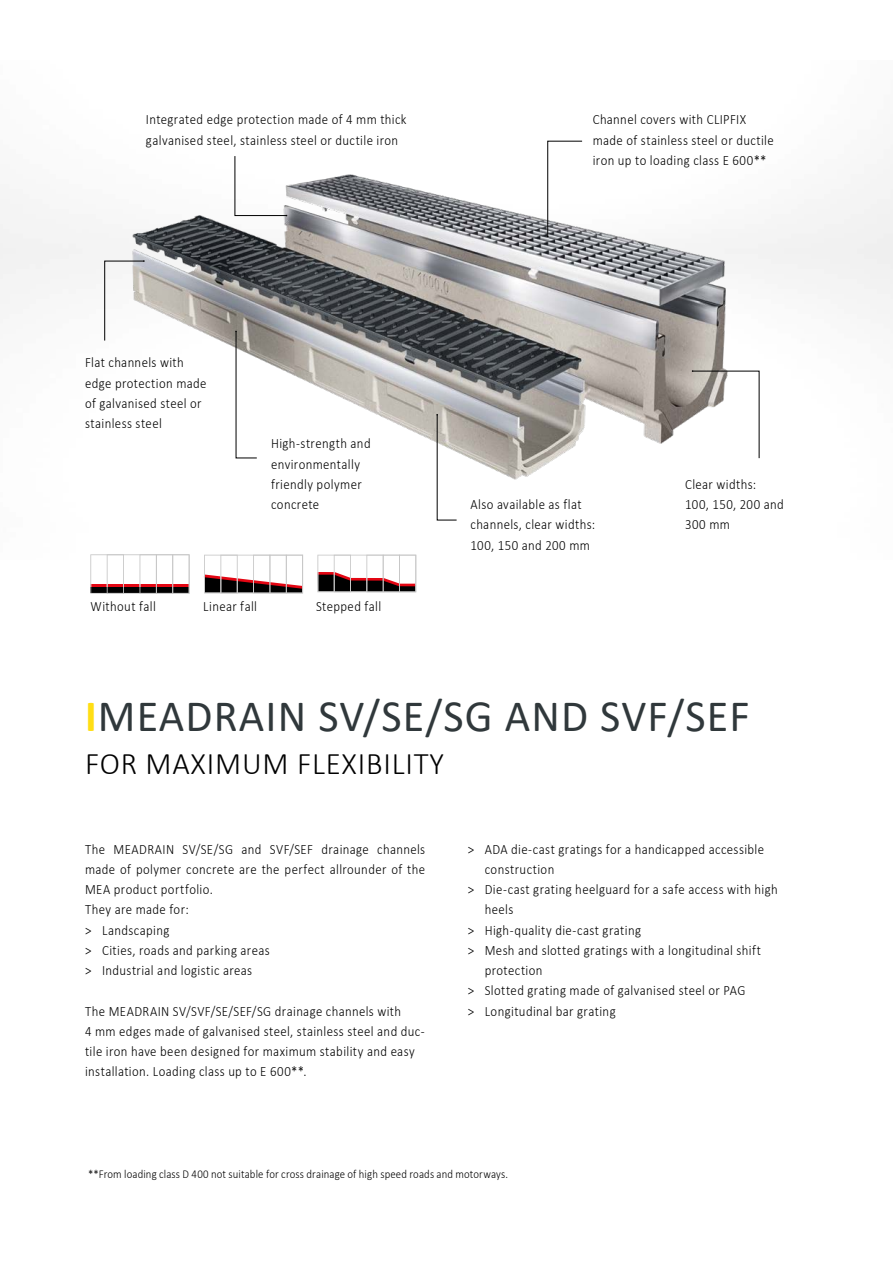
<style>
.page{position:relative;width:893px;height:1263px;background:#fff}
.page>*{position:absolute;margin:0;border:0;box-sizing:border-box;transform-origin:0 0}
.t1{font:45px "Calibri";letter-spacing:.025em;color:#30383b}
.t2{font:300 31.5px "Calibri";letter-spacing:.025em;color:#000}
.t3{font:300 14.25px/20.2px "Calibri";letter-spacing:.03em;color:#000;scale:.9 1}
.t4{font:300 12px "Calibri";letter-spacing:.01em;color:#000;scale:.9 1}
.s1{font-weight:700;color:#ffde14}
</style>
<div class="page">
<img style="left:0;top:140px;width:892px;height:419px">
<img style="left:105px;top:175px;width:625px;height:309px">
<svg style="left:90px;top:554px;width:100px;height:40px"></svg>
<svg style="left:204px;top:555px;width:99px;height:38px"></svg>
<svg style="left:317px;top:555px;width:99px;height:37px"></svg>
<svg style="left:547px;top:141px;width:35px;height:96px"></svg>
<svg style="left:692px;top:370px;width:67px;height:88px"></svg>
<svg style="left:436px;top:414px;width:21px;height:106px"></svg>
<svg style="left:235px;top:331px;width:22px;height:127px"></svg>
<svg style="left:235px;top:156px;width:52px;height:60px"></svg>
<svg style="left:104px;top:260px;width:41px;height:81px"></svg>
<img style="left:892px;top:164px;width:1px;height:155px">
<p class="t3" style="left:146px;top:109px;width:291px">Integrated edge protection made of 4 mm thick galvanised steel, stainless steel or ductile iron</p>
<p class="t3" style="left:593px;top:109px;width:203px">Channel covers with CLIPFIX made of stainless steel or ductile iron up to loading class E 600**</p>
<p class="t3" style="left:85px;top:352px;width:137px">Flat channels with edge protection made of galvanised steel or stainless steel</p>
<p class="t3" style="left:271px;top:433px;width:112px">High-strength and environmentally friendly polymer concrete</p>
<p class="t3" style="left:91px;top:595px;width:74px">Without fall</p>
<p class="t3" style="left:203px;top:595px;width:61px">Linear fall</p>
<p class="t3" style="left:316px;top:595px;width:74px">Stepped fall</p>
<p class="t3" style="left:470px;top:494px;width:140px">Also available as flat channels, clear widths:<br>100, 150 and 200 mm</p>
<p class="t3" style="left:685px;top:474px;width:111px">Clear widths:<br>100, 150, 200 and<br>300 mm</p>
<h1 class="t1" style="left:85px;top:684px;width:666px"><span class="s1">I</span>MEADRAIN SV/SE/SG AND SVF/SEF</h1>
<h2 class="t2" style="left:85px;top:744px;width:360px">FOR MAXIMUM FLEXIBILITY</h2>
<p class="t3" style="left:85px;top:838px;width:379px">The MEADRAIN SV/SE/SG and SVF/SEF drainage channels made of polymer concrete are the perfect allrounder of the MEA product portfolio.<br>They are made for:<br>&gt; Landscaping<br>&gt; Cities, roads and parking areas<br>&gt; Industrial and logistic areas</p>
<p class="t3" style="left:85px;top:1000px;width:379px">The MEADRAIN SV/SVF/SE/SEF/SG drainage channels with<br>4 mm edges made of galvanised steel, stainless steel and duc&shy;tile iron have been designed for maximum stability and easy installation. Loading class up to E 600**.</p>
<p class="t3" style="left:468px;top:838px;width:331px">&gt; ADA die-cast gratings for a handicapped accessible</p>
<p class="t3" style="left:485px;top:859px;width:79px">construction</p>
<p class="t3" style="left:468px;top:879px;width:346px">&gt; Die-cast grating heelguard for a safe access with high</p>
<p class="t3" style="left:485px;top:899px;width:33px">heels</p>
<p class="t3" style="left:468px;top:919px;width:194px">&gt; High-quality die-cast grating</p>
<p class="t3" style="left:468px;top:940px;width:327px">&gt; Mesh and slotted gratings with a longitudinal shift</p>
<p class="t3" style="left:485px;top:960px;width:66px">protection</p>
<p class="t3" style="left:468px;top:980px;width:310px">&gt; Slotted grating made of galvanised steel or PAG</p>
<p class="t3" style="left:468px;top:1000px;width:166px">&gt; Longitudinal bar grating</p>
<p class="t4" style="left:88px;top:1166px;width:468px">**From loading class D 400 not suitable for cross drainage of high speed roads and motorways.</p>
</div>
